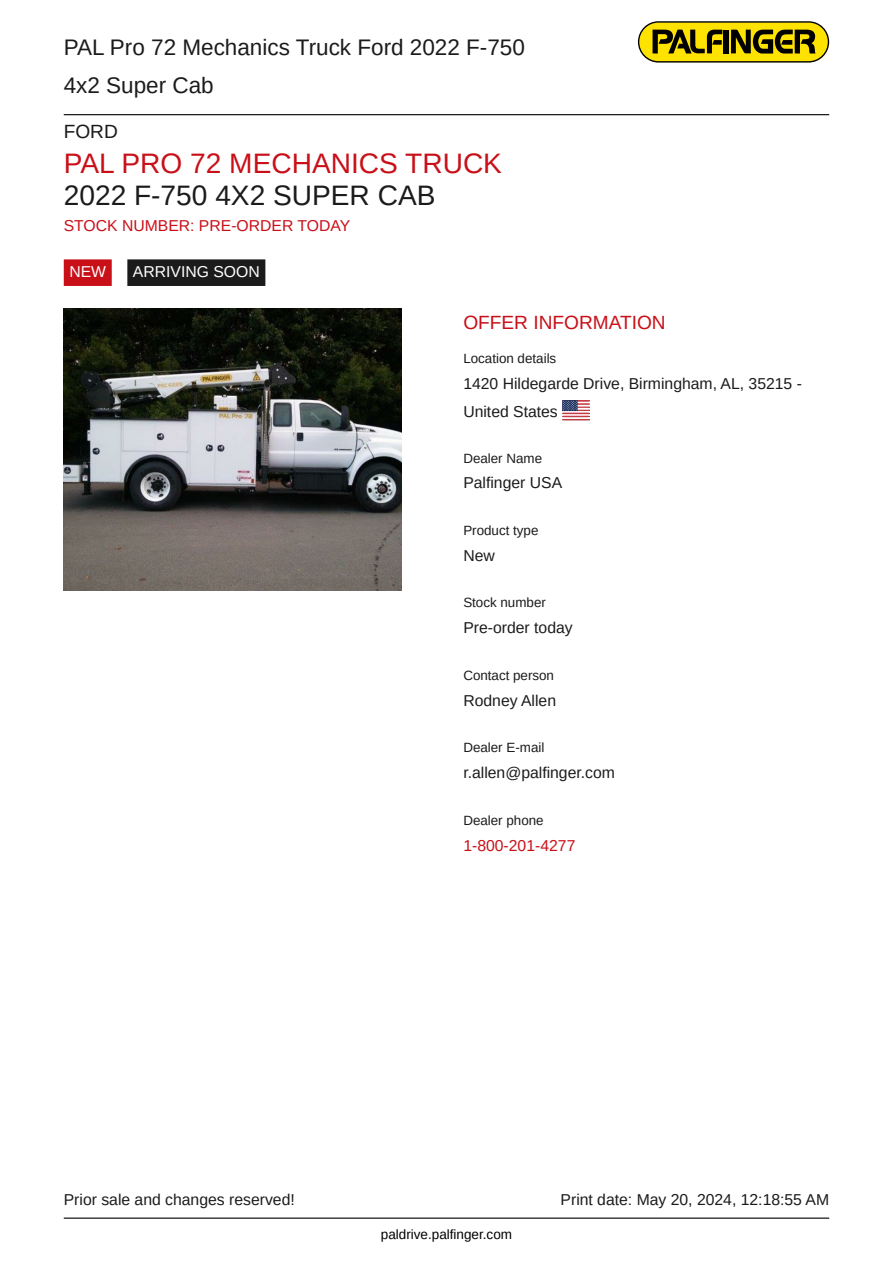
<style>
.page{position:relative;width:893px;height:1263px;background:#fff}
.page>*{position:absolute;margin:0;border:0;box-sizing:border-box;transform-origin:0 0}
.t1{font:28.2px "Arimo";color:#c91019}
.t2{font:28.2px "Arimo";color:#1b1b1b}
.t3{font:22.5px/38.5px "Arimo";color:#1b1b1b}
.t4{font:19.2px "Arimo";color:#c91019}
.t5{font:19.2px "Arimo";color:#1b1b1b}
.t6{font:15.75px/28.3px "Arimo";color:#1b1b1b}
.t7{font:15.75px "Arimo";color:#c91019}
.t8{font:15.75px "Arimo";color:#fff}
.t9{font:13.5px "Arimo";color:#000}
.t10{font:13.35px "Arimo";color:#1b1b1b}
</style>
<div class="page">
<hr style="left:64px;top:114px;width:765px;height:1px;background:#000">
<hr style="left:64px;top:1217px;width:765px;height:2px;background:#000">
<svg style="left:638px;top:21px;width:191px;height:42px;background:#a4930f"></svg>
<div style="left:64px;top:259px;width:48px;height:27px;background:#c91019"></div>
<div style="left:127px;top:259px;width:138px;height:27px;background:#1b1b1b"></div>
<img style="left:64px;top:309px;width:337px;height:281px">
<hr style="left:562px;top:400px;width:27px;height:2px;background:#bd3d44">
<svg style="left:562px;top:400px;width:16px;height:1px"></svg>
<svg style="left:562px;top:401px;width:27px;height:19px"></svg>
<h2 class="t3" style="left:64px;top:30px;width:463px">PAL Pro 72 Mechanics Truck Ford 2022 F-750<br>4x2 Super Cab</h2>
<p class="t5" style="left:64px;top:124px;width:56px">FORD</p>
<h1 class="t1" style="left:64px;top:152px;width:440px">PAL PRO 72 MECHANICS TRUCK</h1>
<h1 class="t2" style="left:64px;top:185px;width:373px">2022 F-750 4X2 SUPER CAB</h1>
<p class="t7" style="left:64px;top:220px;width:288px">STOCK NUMBER: PRE-ORDER TODAY</p>
<p class="t8" style="left:69px;top:266px;width:38px">NEW</p>
<p class="t8" style="left:133px;top:266px;width:128px">ARRIVING SOON</p>
<p class="t4" style="left:463px;top:315px;width:204px">OFFER INFORMATION</p>
<p class="t10" style="left:463px;top:353px;width:94px">Location details</p>
<p class="t6" style="left:463px;top:371px;width:340px">1420 Hildegarde Drive, Birmingham, AL, 35215 -<br>United States</p>
<p class="t10" style="left:463px;top:453px;width:80px">Dealer Name</p>
<p class="t6" style="left:463px;top:470px;width:100px">Palfinger USA</p>
<p class="t10" style="left:463px;top:525px;width:77px">Product type</p>
<p class="t6" style="left:463px;top:543px;width:33px">New</p>
<p class="t10" style="left:463px;top:598px;width:84px">Stock number</p>
<p class="t6" style="left:463px;top:615px;width:111px">Pre-order today</p>
<p class="t10" style="left:463px;top:670px;width:92px">Contact person</p>
<p class="t6" style="left:463px;top:687px;width:94px">Rodney Allen</p>
<p class="t10" style="left:463px;top:743px;width:83px">Dealer E-mail</p>
<p class="t6" style="left:463px;top:760px;width:153px">r.allen@palfinger.com</p>
<p class="t10" style="left:463px;top:815px;width:82px">Dealer phone</p>
<p class="t7" style="left:463px;top:839px;width:114px">1-800-201-4277</p>
<p class="t6" style="left:64px;top:1187px;width:233px">Prior sale and changes reserved!</p>
<p class="t6" style="left:561px;top:1187px;width:270px">Print date: May 20, 2024, 12:18:55 AM</p>
<p class="t9" style="left:381px;top:1229px;width:133px">paldrive.palfinger.com</p>
</div>
